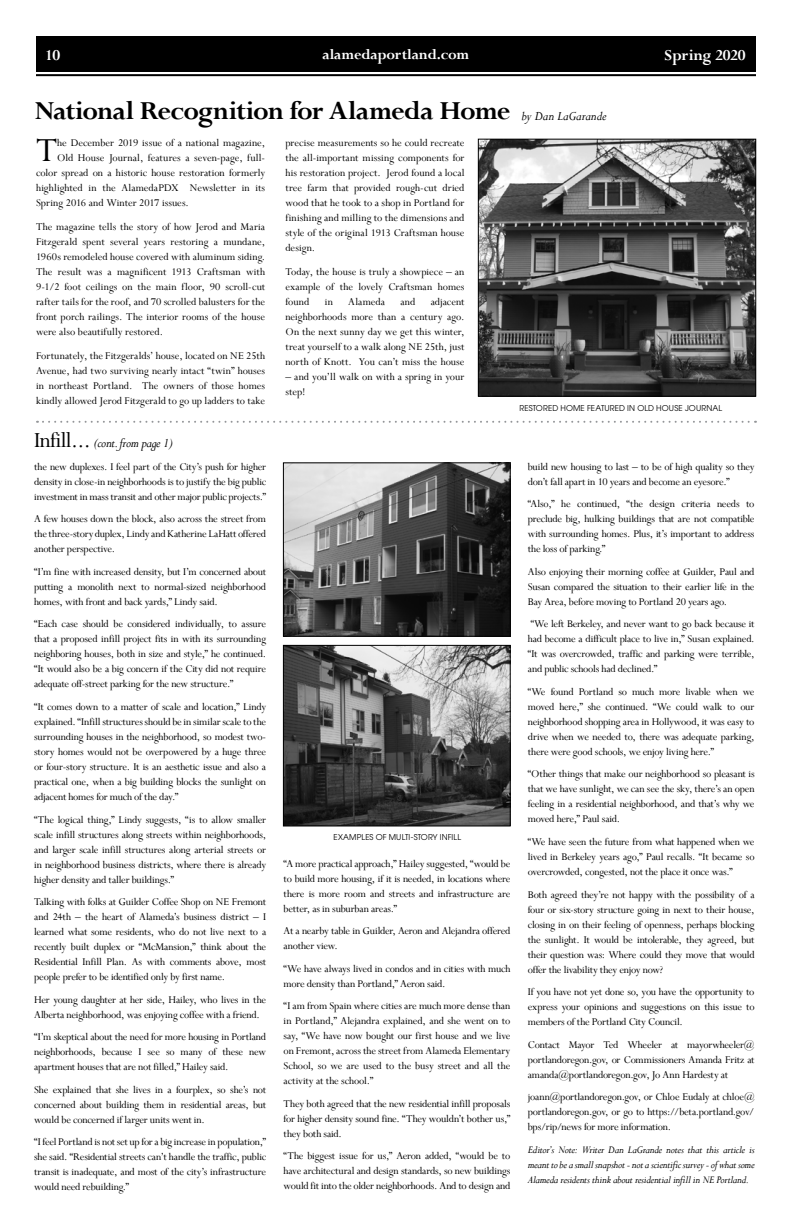
<style>
.page{position:relative;width:792px;height:1224px;background:#fff}
.page>*{position:absolute;margin:0;border:0;box-sizing:border-box;transform-origin:0 0}
.t1{font:37.7px "Perpetua";color:#000}
.t2{font:700 29px "Perpetua";letter-spacing:-.03em;color:#000}
.t3{font:700 17px "Perpetua";letter-spacing:-.01em;color:#fff}
.t4{font:700 16px "Perpetua";letter-spacing:-.01em;color:#fff}
.t5{font:italic 14px "Perpetua";letter-spacing:-.025em;color:#000}
.t6{font:11.5px/15px "Perpetua";letter-spacing:-.015em;color:#000;text-align:justify}
.t7{font:italic 11.5px/15px "Perpetua";letter-spacing:-.02em;color:#000;text-align:justify}
.t8{font:11.5px/15px "Perpetua";letter-spacing:.005em;color:#000}
.t9{font:8px "Avant Garde";letter-spacing:.015em;color:#000}
.s1{font-weight:400;font-style:italic;font-size:14px}
.s2{font-style:normal;font-size:24px}
</style>
<div class="page">
<div style="left:36px;top:36px;width:720px;height:35px;background:#000"></div>
<hr style="left:36px;top:74px;width:720px;height:2px;background:#000">
<img style="left:480px;top:141px;width:274px;height:253px">
<div style="left:478px;top:139px;width:278px;height:257px;border:1px solid #000"></div>
<svg style="left:37px;top:421px;width:719px;height:2px"></svg>
<img style="left:285px;top:465px;width:223px;height:169px">
<div style="left:283px;top:463px;width:227px;height:173px;border:1px solid #000"></div>
<img style="left:285px;top:647px;width:223px;height:177px">
<div style="left:283px;top:645px;width:227px;height:181px;border:1px solid #000"></div>
<h3 class="t3" style="left:45px;top:44px;width:17px">10</h3>
<h3 class="t4" style="left:323px;top:44px;width:148px">alamedaportland.com</h3>
<h3 class="t3" style="left:664px;top:44px;width:83px">Spring 2020</h3>
<h2 class="t2" style="left:35px;top:92px;width:573px">National Recognition for Alameda Home <span class="s1">by Dan LaGarande</span></h2>
<h1 class="t1" style="left:36px;top:127px;width:23px">T</h1>
<p class="t6" style="left:57px;top:135px;width:209px">he December 2019 issue of a national magazine,</p>
<p class="t8" style="left:57px;top:150px;width:209px">Old House Journal, features a seven-page, full-</p>
<p class="t6" style="left:36px;top:165px;width:231px">color spread on a historic house restoration formerly</p>
<p class="t6" style="left:36px;top:180px;width:231px">highlighted in the AlamedaPDX Newsletter in its</p>
<p class="t6" style="left:36px;top:195px;width:154px">Spring 2016 and Winter 2017 issues.</p>
<p class="t6" style="left:36px;top:219px;width:231px">The magazine tells the story of how Jerod and Maria Fitzgerald spent several years restoring a mundane, 1960s remodeled house covered with aluminum siding.<br>The result was a magnificent 1913 Craftsman with 9-1/2 foot ceilings on the main floor, 90 scroll-cut rafter tails for the roof, and 70 scrolled balusters for the front porch railings. The interior rooms of the house were also beautifully restored.</p>
<p class="t6" style="left:36px;top:348px;width:231px">Fortunately, the Fitzgeralds’ house, located on NE 25th Avenue, had two surviving nearly intact “twin” houses in northeast Portland. The owners of those homes kindly allowed Jerod Fitzgerald to go up ladders to take</p>
<p class="t5" style="left:34px;top:434px;width:140px"><span class="s2">Infill...</span> (cont. from page 1)</p>
<p class="t6" style="left:34px;top:459px;width:234px">the new duplexes. I feel part of the City’s push for higher density in close-in neighborhoods is to justify the big public investment in mass transit and other major public projects.”</p>
<p class="t6" style="left:34px;top:511px;width:234px">A few houses down the block, also across the street from the three-story duplex, Lindy and Katherine LaHatt offered another perspective.</p>
<p class="t6" style="left:34px;top:564px;width:234px">“I’m fine with increased density, but I’m concerned about putting a monolith next to normal-sized neighborhood homes, with front and back yards,” Lindy said.</p>
<p class="t6" style="left:34px;top:616px;width:234px">“Each case should be considered individually, to assure that a proposed infill project fits in with its surrounding neighboring houses, both in size and style,” he continued. “It would also be a big concern if the City did not require adequate off-street parking for the new structure.”</p>
<p class="t6" style="left:34px;top:699px;width:234px">“It comes down to a matter of scale and location,” Lindy explained. “Infill structures should be in similar scale to the surrounding houses in the neighborhood, so modest two&shy;story homes would not be overpowered by a huge three or four-story structure. It is an aesthetic issue and also a practical one, when a big building blocks the sunlight on adjacent homes for much of the day.”</p>
<p class="t6" style="left:34px;top:812px;width:234px">“The logical thing,” Lindy suggests, “is to allow smaller scale infill structures along streets within neighborhoods, and larger scale infill structures along arterial streets or in neighborhood business districts, where there is already higher density and taller buildings.”</p>
<p class="t6" style="left:34px;top:894px;width:234px">Talking with folks at Guilder Coffee Shop on NE Fremont and 24th – the heart of Alameda’s business district – I learned what some residents, who do not live next to a recently built duplex or “McMansion,” think about the Residential Infill Plan. As with comments above, most people prefer to be identified only by first name.</p>
<p class="t6" style="left:34px;top:992px;width:234px">Her young daughter at her side, Hailey, who lives in the<br>Alberta neighborhood, was enjoying coffee with a friend.</p>
<p class="t6" style="left:34px;top:1029px;width:233px">“I’m skeptical about the need for more housing in Portland neighborhoods, because I see so many of these new apartment houses that are not filled,” Hailey said.</p>
<p class="t6" style="left:34px;top:1082px;width:233px">She explained that she lives in a fourplex, so she’s not concerned about building them in residential areas, but would be concerned if larger units went in.</p>
<p class="t6" style="left:34px;top:1134px;width:234px">“I feel Portland is not set up for a big increase in population,” she said. “Residential streets can’t handle the traffic, public transit is inadequate, and most of the city’s infrastructure would need rebuilding.”</p>
<p class="t6" style="left:285px;top:135px;width:181px">precise measurements so he could recreate the all-important missing components for his restoration project. Jerod found a local tree farm that provided rough-cut dried wood that he took to a shop in Portland for finishing and milling to the dimensions and style of the original 1913 Craftsman house design.</p>
<p class="t6" style="left:285px;top:264px;width:181px">Today, the house is truly a showpiece – an example of the lovely Craftsman homes found</p>
<p class="t6" style="left:285px;top:294px;width:181px;text-indent:145px">adjacent neighborhoods more than a century ago.<br>On the next sunny day we get this winter, treat yourself to a walk along NE 25th, just north of Knott. You can’t miss the house</p>
<p class="t8" style="left:285px;top:369px;width:181px">– and you’ll walk on with a spring in your step!</p>
<p class="t6" style="left:325px;top:294px;width:10px">in</p>
<p class="t8" style="left:348px;top:294px;width:38px">Alameda</p>
<p class="t6" style="left:400px;top:294px;width:16px">and</p>
<p class="t9" style="left:519px;top:403px;width:204px">RESTORED HOME FEATURED IN OLD HOUSE JOURNAL</p>
<p class="t9" style="left:334px;top:833px;width:129px">EXAMPLES OF MULTI-STORY INFILL</p>
<p class="t6" style="left:284px;top:856px;width:228px">“A more practical approach,” Hailey suggested, “would be to build more housing, if it is needed, in locations where there is more room and streets and infrastructure are better, as in suburban areas.”</p>
<p class="t6" style="left:284px;top:923px;width:228px">At a nearby table in Guilder, Aeron and Alejandra offered another view.</p>
<p class="t6" style="left:284px;top:961px;width:228px">“We have always lived in condos and in cities with much more density than Portland,” Aeron said.</p>
<p class="t6" style="left:284px;top:998px;width:228px">“I am from Spain where cities are much more dense than in Portland,” Alejandra explained, and she went on to say, “We have now bought our first house and we live on Fremont, across the street from Alameda Elementary School, so we are used to the busy street and all the activity at the school.”</p>
<p class="t6" style="left:284px;top:1096px;width:228px">They both agreed that the new residential infill proposals for higher density sound fine. “They wouldn’t bother us,” they both said.</p>
<p class="t6" style="left:284px;top:1148px;width:228px">“The biggest issue for us,” Aeron added, “would be to have architectural and design standards, so new buildings would fit into the older neighborhoods. And to design and</p>
<p class="t6" style="left:528px;top:459px;width:228px">build new housing to last – to be of high quality so they don’t fall apart in 10 years and become an eyesore.”</p>
<p class="t6" style="left:528px;top:496px;width:228px">“Also,” he continued, “the design criteria needs to preclude big, hulking buildings that are not compatible with surrounding homes. Plus, it’s important to address the loss of parking.”</p>
<p class="t6" style="left:528px;top:564px;width:228px">Also enjoying their morning coffee at Guilder, Paul and Susan compared the situation to their earlier life in the Bay Area, before moving to Portland 20 years ago.</p>
<p class="t6" style="left:528px;top:616px;width:228px">“We left Berkeley, and never want to go back because it had become a difficult place to live in,” Susan explained. “It was overcrowded, traffic and parking were terrible, and public schools had declined.”</p>
<p class="t6" style="left:528px;top:684px;width:228px">“We found Portland so much more livable when we moved here,” she continued. “We could walk to our neighborhood shopping area in Hollywood, it was easy to drive when we needed to, there was adequate parking, there were good schools, we enjoy living here.”</p>
<p class="t6" style="left:528px;top:766px;width:228px">“Other things that make our neighborhood so pleasant is that we have sunlight, we can see the sky, there’s an open feeling in a residential neighborhood, and that’s why we moved here,” Paul said.</p>
<p class="t6" style="left:528px;top:834px;width:228px">“We have seen the future from what happened when we lived in Berkeley years ago,” Paul recalls. “It became so overcrowded, congested, not the place it once was.”</p>
<p class="t6" style="left:528px;top:887px;width:228px">Both agreed they’re not happy with the possibility of a four or six-story structure going in next to their house, closing in on their feeling of openness, perhaps blocking the sunlight. It would be intolerable, they agreed, but their question was: Where could they move that would offer the livability they enjoy now?</p>
<p class="t6" style="left:528px;top:984px;width:228px">If you have not yet done so, you have the opportunity to express your opinions and suggestions on this issue to members of the Portland City Council.</p>
<p class="t6" style="left:528px;top:1037px;width:228px">Contact Mayor Ted Wheeler at mayorwheeler@ portlandoregon.gov, or Commissioners Amanda Fritz at amanda@portlandoregon.gov, Jo Ann Hardesty at</p>
<p class="t6" style="left:528px;top:1089px;width:228px">joann@portlandoregon.gov, or Chloe Eudaly at chloe@ portlandoregon.gov, or go to https://beta.portland.gov/ bps/rip/news for more information.</p>
<p class="t7" style="left:528px;top:1142px;width:228px">Editor’s Note: Writer Dan LaGrande notes that this article is meant to be a small snapshot - not a scientific survey - of what some Alameda residents think about residential infill in NE Portland.</p>
</div>
